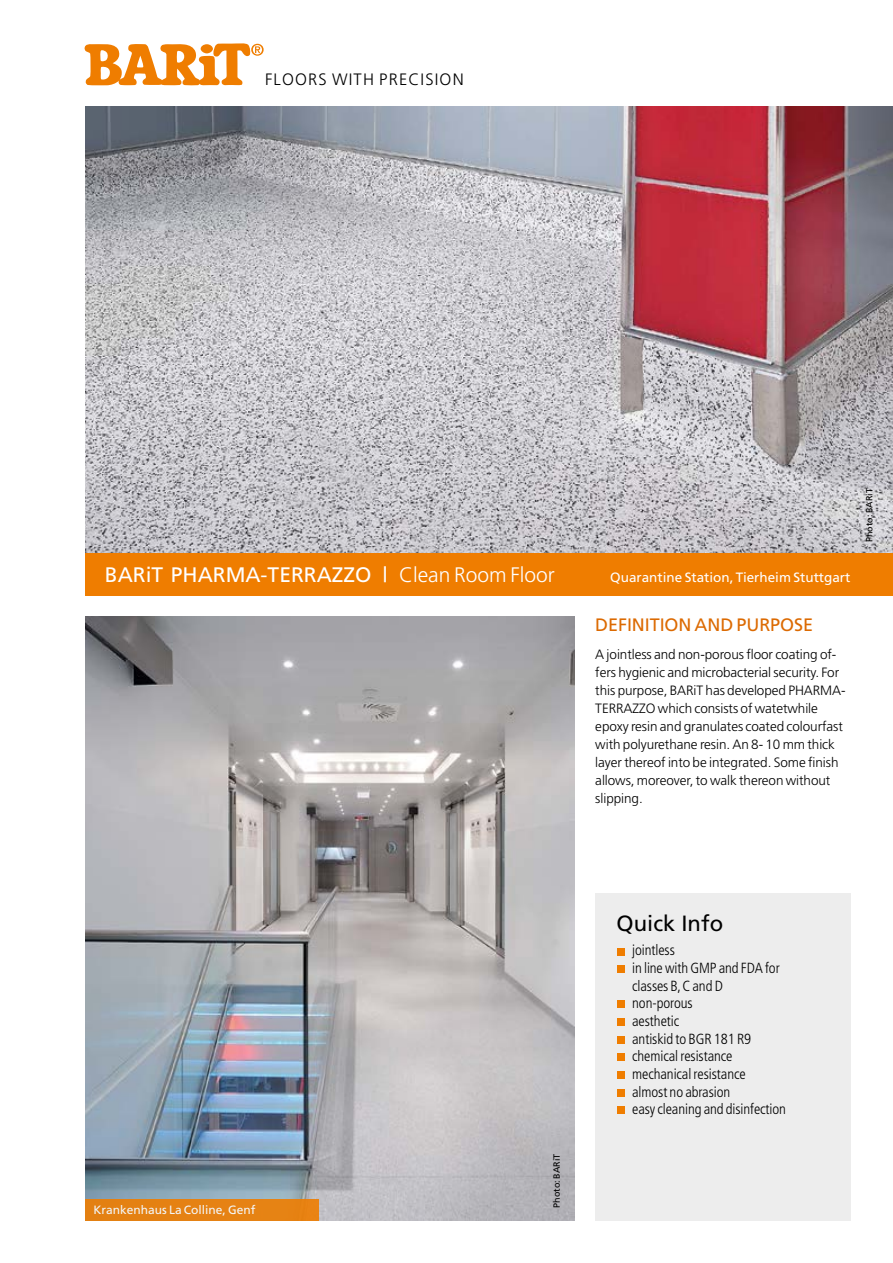
<style>
.page{position:relative;width:893px;height:1263px;background:#fff}
.page>*{position:absolute;margin:0;border:0;box-sizing:border-box;transform-origin:0 0}
.t1{font:22.05px "Frutiger";color:#000}
.t2{font:21px "Frutiger";color:#fff}
.t3{font:18px "Frutiger";letter-spacing:-.005em;color:#dc6a02}
.t4{font:300 16.5px "Frutiger";letter-spacing:.07em;color:#000}
.t5{font:300 condensed 14.7px/17.7px "Frutiger";letter-spacing:-.005em;color:#000}
.t6{font:300 13.5px/18px "Frutiger";letter-spacing:-.005em;color:#000}
.t7{font:13.5px "Frutiger";color:#fff}
.t8{font:12px "Frutiger";color:#fff}
.t9{font:9px "Frutiger";color:#000}
.s1{font-weight:300}
</style>
<div class="page">
<img style="left:85px;top:106px;width:808px;height:447px">
<img style="left:85px;top:617px;width:489px;height:603px">
<div style="left:85px;top:553px;width:808px;height:42px;background:#ef7d00"></div>
<div style="left:595px;top:893px;width:255px;height:327px;background:#ededed"></div>
<svg style="left:85px;top:43px;width:179px;height:42px"></svg>
<div style="left:85px;top:1199px;width:234px;height:21px;background:#e58213"></div>
<div style="left:617px;top:948px;width:7px;height:7px;background:#ef7d00"></div>
<div style="left:617px;top:965px;width:7px;height:8px;background:#ef7d00"></div>
<div style="left:617px;top:1000px;width:7px;height:8px;background:#ef7d00"></div>
<div style="left:617px;top:1018px;width:7px;height:8px;background:#ef7d00"></div>
<div style="left:617px;top:1036px;width:7px;height:7px;background:#ef7d00"></div>
<div style="left:617px;top:1053px;width:7px;height:8px;background:#ef7d00"></div>
<div style="left:617px;top:1071px;width:7px;height:8px;background:#ef7d00"></div>
<div style="left:617px;top:1089px;width:7px;height:7px;background:#ef7d00"></div>
<div style="left:617px;top:1106px;width:7px;height:8px;background:#ef7d00"></div>
<p class="t4" style="left:265px;top:70px;width:200px">FLOORS WITH PRECISION</p>
<h2 class="t2" style="left:105px;top:562px;width:451px">BARiT Pharma-TERRAZZO | <span class="s1">Clean Room Floor</span></h2>
<p class="t7" style="left:610px;top:569px;width:242px">Quarantine Station, Tierheim Stuttgart</p>
<h3 class="t3" style="left:595px;top:614px;width:219px">Definition AN D PURPOSE</h3>
<p class="t6" style="left:595px;top:645px;width:252px">A jointless and non-porous floor coating of&shy;fers hygienic and microbacterial security. For this purpose, BARiT has developed PHARMA-TERRAZZO which consists of watetwhile epoxy resin and granulates coated colourfast with polyurethane resin. An 8- 10 mm thick layer thereof into be integrated. Some finish allows, moreover, to walk thereon without slipping.</p>
<p class="t9" style="left:864px;top:542px;width:56px;rotate:-90deg">Photo: BARiT</p>
<p class="t8" style="left:94px;top:1202px;width:163px">Krankenhaus La Colline, Genf</p>
<p class="t9" style="left:551px;top:1208px;width:56px;rotate:-90deg">Photo: BARiT</p>
<h1 class="t1" style="left:617px;top:911px;width:108px">Quick I nfo</h1>
<p class="t5" style="left:632px;top:942px;width:155px">jointless<br>in line with GMP and FDA for classes B, C and D non-porous<br>aesthetic<br>antiskid to BGR 181 R9 chemical resistance mechanical resistance<br>almost no abrasion<br>easy cleaning and disinfection</p>
</div>
